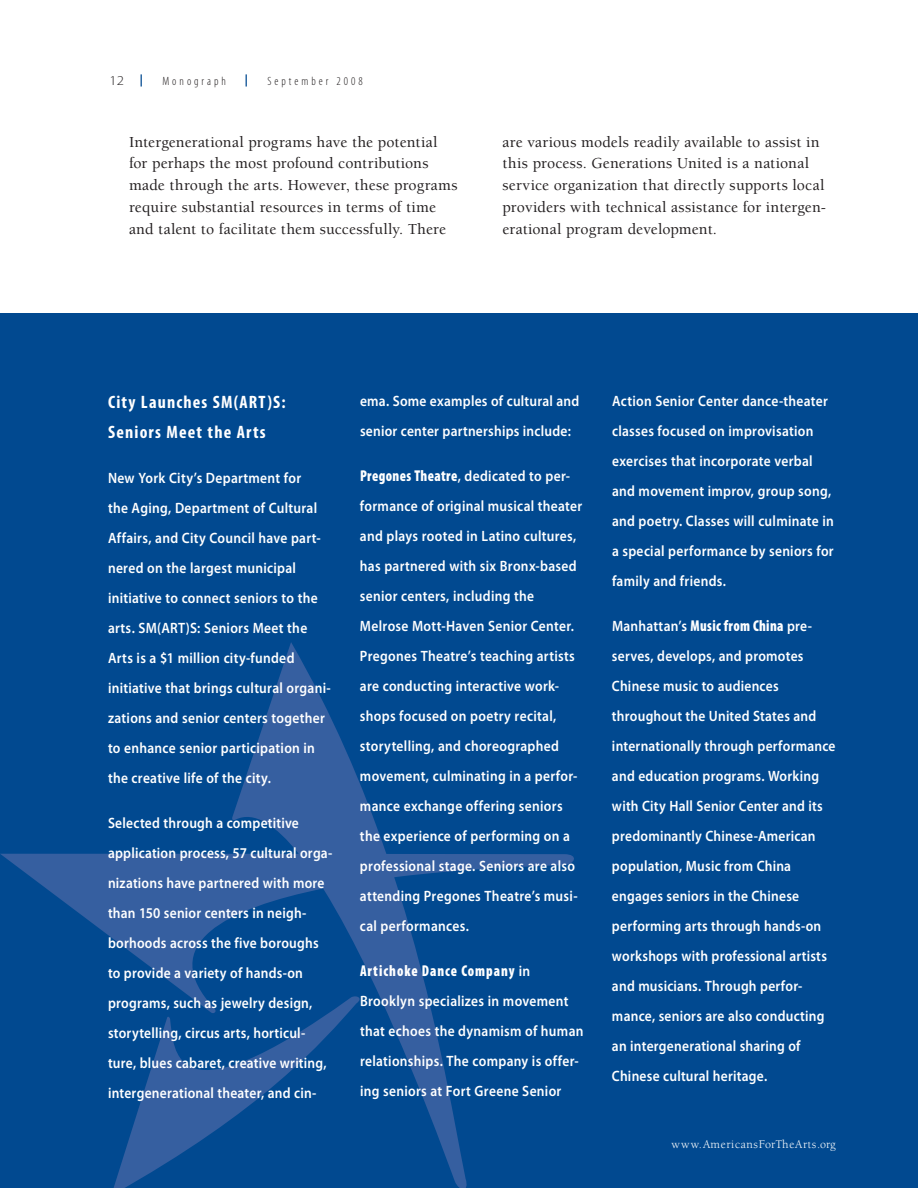
<style>
.page{position:relative;width:918px;height:1188px;background:#fff}
.page>*{position:absolute;margin:0;border:0;box-sizing:border-box;transform-origin:0 0}
.t1{font:700 condensed 18px/30px "Myriad Pro";letter-spacing:.065em;color:#fff}
.t2{font:500 15.75px/21.8px "Berkeley";letter-spacing:.01em;color:#231f20}
.t3{font:900 condensed 15.75px "Myriad Pro";letter-spacing:.07em;color:#fff;scale:.9 1}
.t4{font:600 15px/30px "Myriad Pro";letter-spacing:.02em;color:#fff;scale:.9 1}
.t5{font:900 15px "Berkeley";color:#014990;scale:.95 1}
.t6{font:300 13.5px "Myriad Pro";color:#231f20;scale:1.1 1}
.t7{font:12px "Berkeley";letter-spacing:.05em;color:#fff}
.t8{font:300 condensed 12px "Myriad Pro";letter-spacing:.25em;color:#231f20}
.s1{font-family:"Berkeley";font-weight:900;font-size:15px;color:#014990}
.s2{font-weight:900;font-stretch:condensed;font-size:15.75px}
.s3{font-weight:600;font-stretch:normal;font-size:15px}
</style>
<div class="page">
<div style="left:0;top:314px;width:918px;height:874px;background:#014990"></div>
<svg style="left:0;top:642px;width:574px;height:546px"></svg>
<p class="t6" style="left:110px;top:72px;width:32px">12 <span class="s1">|</span></p>
<p class="t8" style="left:162px;top:74px;width:65px">Monograph</p>
<p class="t5" style="left:245px;top:72px;width:5px">|</p>
<p class="t8" style="left:267px;top:74px;width:97px">September 2008</p>
<p class="t2" style="left:129px;top:131px;width:330px">Intergenerational programs have the potential for perhaps the most profound contributions made through the arts. However, these programs require substantial resources in terms of time and talent to facilitate them successfully. There</p>
<p class="t2" style="left:502px;top:131px;width:325px">are various models readily available to assist in this process. Generations United is a national service organization that directly supports local providers with technical assistance for intergen&shy;erational program development.</p>
<p class="t1" style="left:108px;top:387px;width:179px">City Launches SM(ART)S:<br>Seniors Meet the Arts</p>
<p class="t4" style="left:108px;top:463px;width:249px">New York City’s Department for<br>the Aging, Department of Cultural Affairs, and City Council have part&shy;nered on the largest municipal initiative to connect seniors to the arts. SM(ART)S: Seniors Meet the Arts is a $1 million city-funded initiative that brings cultural organi&shy;zations and senior centers together to enhance senior participation in the creative life of the city.</p>
<p class="t4" style="left:108px;top:808px;width:251px">Selected through a competitive application process, 57 cultural orga&shy;nizations have partnered with more than 150 senior centers in neigh&shy;borhoods across the five boroughs to provide a variety of hands-on programs, such as jewelry design, storytelling, circus arts, horticul&shy;ture, blues cabaret, creative writing, intergenerational theater, and cin-</p>
<p class="t4" style="left:360px;top:385px;width:245px">ema. Some examples of cultural and senior center partnerships include:</p>
<p class="t4" style="left:360px;top:460px;width:249px"><span class="s2">Pregones Theatre</span>, dedicated to per&shy;formance of original musical theater and plays rooted in Latino cultures, has partnered with six Bronx-based senior centers, including the Melrose Mott-Haven Senior Center.<br>Pregones Theatre’s teaching artists are conducting interactive work&shy;shops focused on poetry recital, storytelling, and choreographed movement, culminating in a perfor&shy;mance exchange offering seniors the experience of performing on a professional stage. Seniors are also attending Pregones Theatre’s musi&shy;cal performances.</p>
<p class="t3" style="left:360px;top:960px;width:191px">Artichoke Dance Company <span class="s3">in</span></p>
<p class="t4" style="left:360px;top:985px;width:250px">Brooklyn specializes in movement that echoes the dynamism of human relationships. The company is offer&shy;ing seniors at Fort Greene Senior</p>
<p class="t4" style="left:612px;top:385px;width:248px">Action Senior Center dance-theater classes focused on improvisation exercises that incorporate verbal and movement improv, group song, and poetry. Classes will culminate in a special performance by seniors for family and friends.</p>
<p class="t4" style="left:612px;top:610px;width:250px">Manhattan’s <span class="s2">Music from China</span> pre&shy;serves, develops, and promotes Chinese music to audiences throughout the United States and internationally through performance and education programs. Working with City Hall Senior Center and its predominantly Chinese-American population, Music from China engages seniors in the Chinese performing arts through hands-on workshops with professional artists and musicians. Through perfor&shy;mance, seniors are also conducting an intergenerational sharing of Chinese cultural heritage.</p>
<p class="t7" style="left:671px;top:1138px;width:166px">www.AmericansfortheArts.org</p>
</div>
